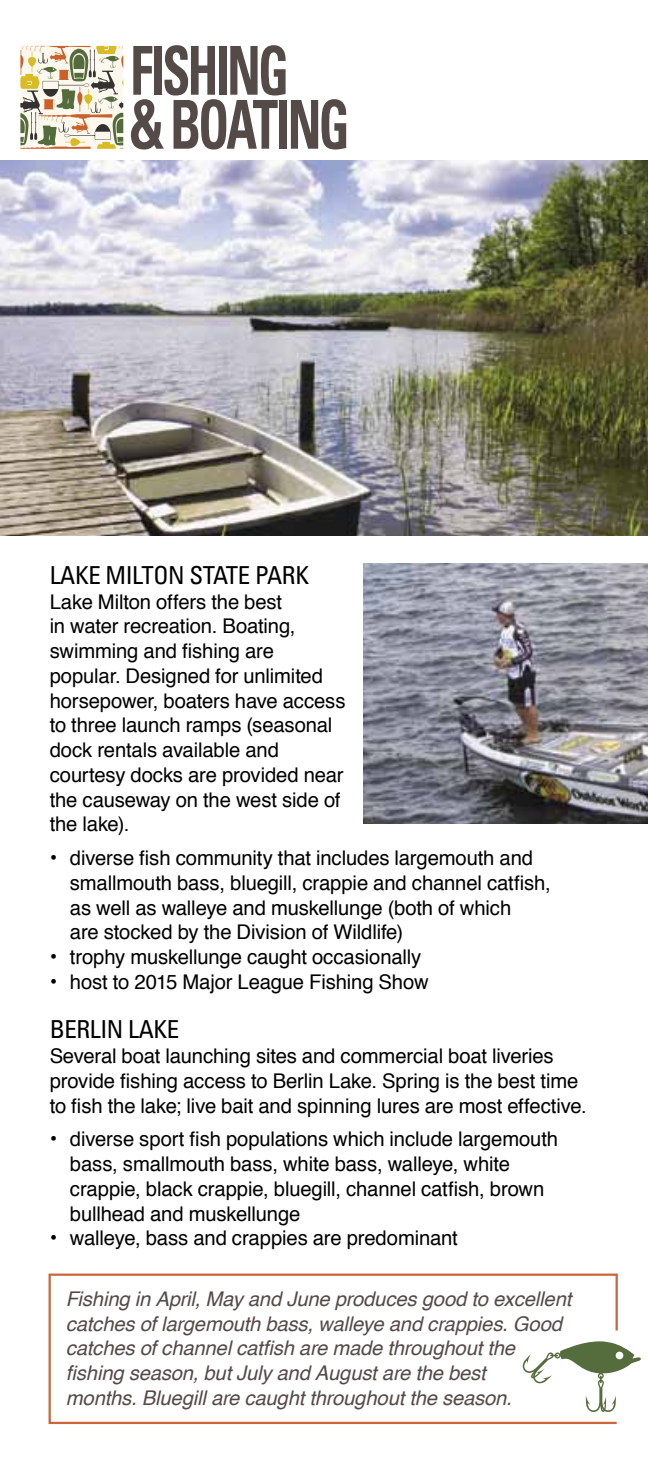
<style>
.page{position:relative;width:648px;height:1458px;background:#fff}
.page>*{position:absolute;margin:0;border:0;box-sizing:border-box;transform-origin:0 0}
.t1{font:700 condensed 67.5px/54px "Univers";letter-spacing:-.055em;color:#544a47;scale:.75 1}
.t2{font:condensed 24.75px "Univers";letter-spacing:-.015em;color:#000}
.t3{font:20.25px/24.8px "Helvetica";letter-spacing:-.005em;color:#000}
.t4{font:italic 20.25px/24.8px "Helvetica";letter-spacing:-.01em;color:#544a47}
.s1{font-size:21.38px}
</style>
<div class="page">
<img style="left:0;top:161px;width:648px;height:374px">
<svg style="left:20px;top:46px;width:103px;height:103px;background:#cec4a9"></svg>
<img style="left:363px;top:564px;width:285px;height:260px">
<svg style="left:619px;top:1345px;width:22px;height:26px"></svg>
<svg style="left:48px;top:1273px;width:571px;height:151px"></svg>
<h1 class="t1" style="left:130px;top:43px;width:286px">FISHING<br>&amp; BOATING</h1>
<p class="t2" style="left:50px;top:559px;width:14px">LAKE</p>
<p class="t2" style="left:106px;top:559px;width:14px">MILTON</p>
<p class="t2" style="left:189px;top:559px;width:121px">STATE PARK</p>
<p class="t3" style="left:50px;top:590px;width:297px">Lake Milton offers the best<br>in water recreation. Boating, swimming and fishing are popular. Designed for unlimited horsepower, boaters have access to three launch ramps (seasonal dock rentals available and courtesy docks are provided near the causeway on the west side of the lake).</p>
<p class="t3" style="left:70px;top:846px;width:482px;text-indent:-20px"><span class="s1">•</span> diverse fish community that includes largemouth and smallmouth bass, bluegill, crappie and channel catfish, as well as walleye and muskellunge (both of which<br>are stocked by the Division of Wildlife)</p>
<p class="t3" style="left:50px;top:945px;width:373px"><span class="s1">•</span> trophy muskellunge caught occasionally</p>
<p class="t3" style="left:50px;top:970px;width:380px"><span class="s1">•</span> host to 2015 Major League Fishing Show</p>
<p class="t2" style="left:50px;top:1014px;width:13px">BERLIN</p>
<p class="t2" style="left:128px;top:1014px;width:14px">LAKE</p>
<p class="t3" style="left:50px;top:1044px;width:539px">Several boat launching sites and commercial boat liveries provide fishing access to Berlin Lake. Spring is the best time to fish the lake; live bait and spinning lures are most effective.</p>
<p class="t3" style="left:70px;top:1127px;width:490px;text-indent:-20px"><span class="s1">•</span> diverse sport fish populations which include largemouth bass, smallmouth bass, white bass, walleye, white crappie, black crappie, bluegill, channel catfish, brown bullhead and muskellunge</p>
<p class="t3" style="left:50px;top:1226px;width:410px"><span class="s1">•</span> walleye, bass and crappies are predominant</p>
<p class="t4" style="left:66px;top:1287px;width:507px">Fishing in April, May and June produces good to excellent catches of largemouth bass, walleye and crappies. Good catches of channel catfish are made throughout the fishing season, but July and August are the best<br>months. Bluegill are caught throughout the season.</p>
</div>
